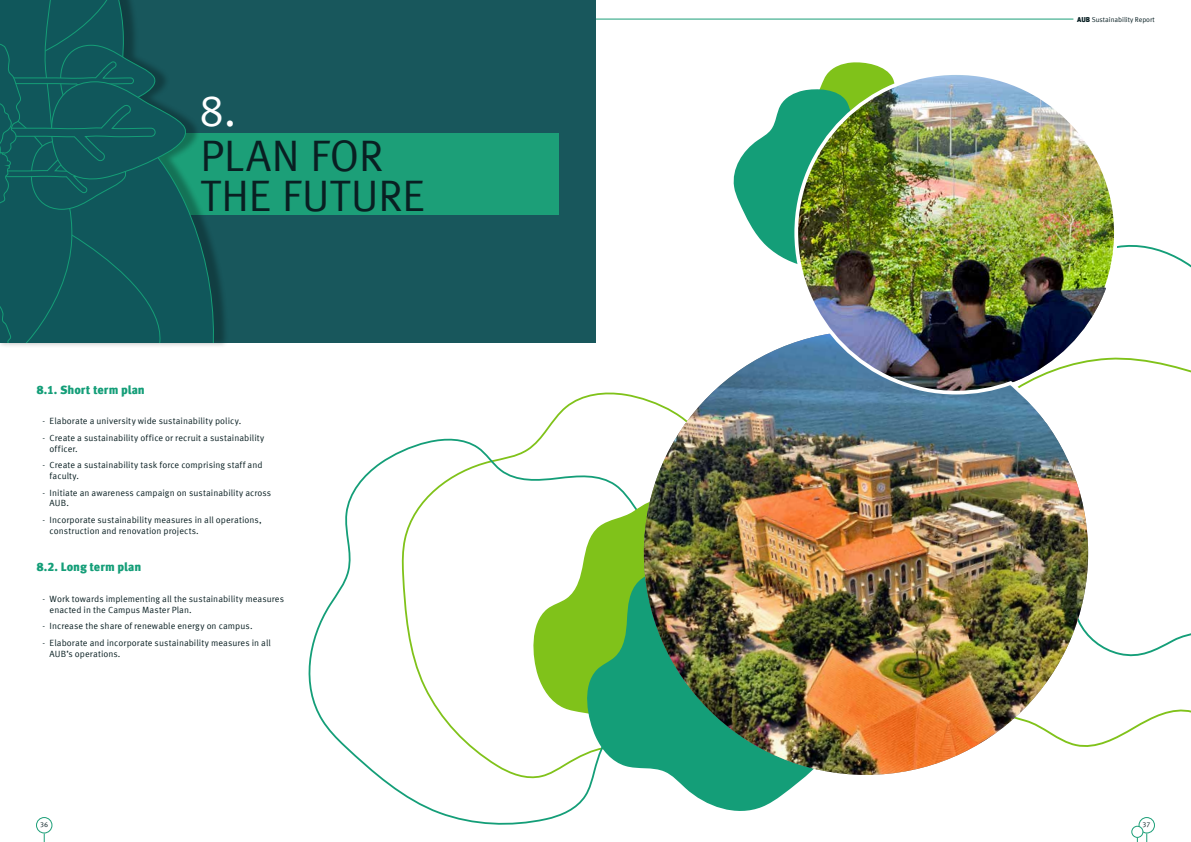
<style>
.page{position:relative;width:1191px;height:842px;background:#fff}
.page>*{position:absolute;margin:0;border:0;box-sizing:border-box;transform-origin:0 0}
.t1{font:44px/40.5px "Meta Offc Pro Norm";letter-spacing:-.005em;color:#091f22}
.t2{font:44px "Meta Offc Pro Norm";color:#fff}
.t3{font:900 12px "Meta Offc Pro";letter-spacing:-.005em;color:#149e78}
.t4{font:9px/10.8px "Meta Offc Pro Norm";letter-spacing:.005em;color:#091f22}
.t5{font:7px "Meta Offc Pro Norm";color:#071e22}
.s1{font-family:"Meta Offc Pro";font-weight:900}
</style>
<div class="page">
<hr style="left:36px;top:19px;width:1037px;height:1px;background:#1c9f78">
<div style="left:1138px;top:817px;width:17px;height:16px;border:1px solid #1c9f78;border-radius:50%"></div>
<div style="left:1131px;top:826px;width:12px;height:11px;background:#fff;border-radius:50%"></div>
<div style="left:1131px;top:826px;width:12px;height:12px;border:1px solid #1c9f78;border-radius:50%"></div>
<div style="left:36px;top:817px;width:16px;height:16px;border:1px solid #1c9f78;border-radius:50%"></div>
<div style="left:0;top:0;width:595px;height:342px;background:#18575c"></div>
<div style="left:146px;top:133px;width:413px;height:82px;background:#1c9f78"></div>
<div style="left:0;top:0;width:229px;height:348px;background:#000;opacity:.29"></div>
<svg style="left:190px;top:75px;width:34px;height:267px"></svg>
<svg style="left:0;top:0;width:190px;height:342px"></svg>
<svg style="left:308px;top:429px;width:374px;height:396px"></svg>
<svg style="left:971px;top:660px;width:220px;height:89px"></svg>
<svg style="left:1049px;top:245px;width:142px;height:414px"></svg>
<svg style="left:529px;top:498px;width:122px;height:274px"></svg>
<svg style="left:733px;top:62px;width:151px;height:200px"></svg>
<svg style="left:581px;top:546px;width:270px;height:271px;fill:#149e78"></svg>
<img style="left:644px;top:331px;width:444px;height:444px;border-radius:222px">
<img style="left:792px;top:69px;width:327px;height:358px">
<h1 class="t2" style="left:199px;top:78px;width:39px">8.</h1>
<h1 class="t1" style="left:200px;top:132px;width:227px">PLAN FOR<br>THE FUTURE</h1>
<h2 class="t3" style="left:37px;top:380px;width:109px">8.1. Short term plan</h2>
<p class="t4" style="left:43px;top:415px;width:200px">- Elaborate a university wide sustainability policy.</p>
<p class="t4" style="left:50px;top:432px;width:216px;text-indent:-7px">- Create a sustainability office or recruit a sustainability officer.</p>
<p class="t4" style="left:50px;top:459px;width:214px;text-indent:-7px">- Create a sustainability task force comprising staff and faculty.</p>
<p class="t4" style="left:50px;top:486px;width:223px;text-indent:-7px">- Initiate an awareness campaign on sustainability across<br>AUB.</p>
<p class="t4" style="left:50px;top:514px;width:213px;text-indent:-7px">- Incorporate sustainability measures in all operations, construction and renovation projects.</p>
<h2 class="t3" style="left:37px;top:558px;width:106px">8.2. Long term plan</h2>
<p class="t4" style="left:50px;top:593px;width:236px;text-indent:-7px">- Work towards implementing all the sustainability measures enacted in the Campus Master Plan.</p>
<p class="t4" style="left:43px;top:620px;width:211px">- Increase the share of renewable energy on campus.</p>
<p class="t4" style="left:50px;top:637px;width:223px;text-indent:-7px">- Elaborate and incorporate sustainability measures in all<br>AUB’s operations.</p>
<p class="t5" style="left:1077px;top:14px;width:79px"><span class="s1">AUB</span> Sustainability Report</p>
<p class="t5" style="left:40px;top:820px;width:9px">36</p>
<p class="t5" style="left:1142px;top:820px;width:9px">37</p>
</div>
